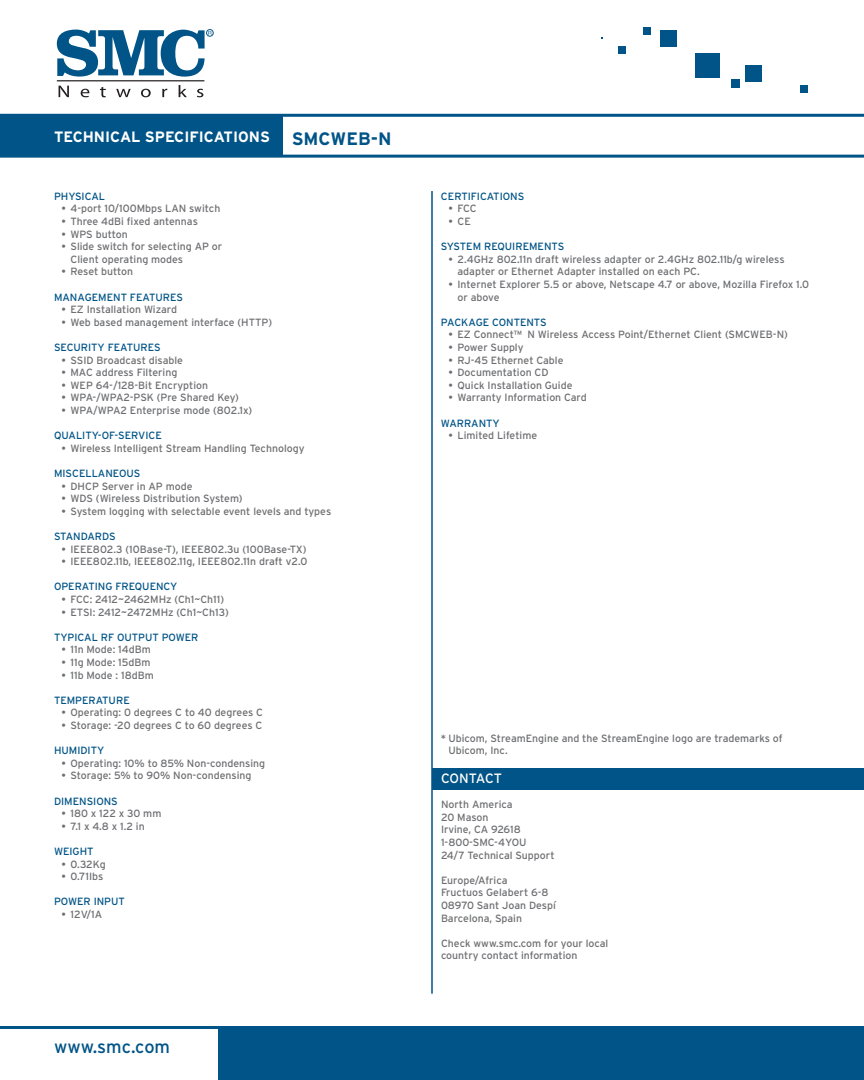
<style>
.page{position:relative;width:864px;height:1080px;background:#fff}
.page>*{position:absolute;margin:0;border:0;box-sizing:border-box;transform-origin:0 0}
.t1{font:18px "Interstate";color:#005487}
.t2{font:700 15px "Interstate";color:#fff}
.t3{font:13.5px "Interstate";letter-spacing:-.02em;color:#fff}
.t4{font:10.5px/12.6px "Interstate";color:#6d6e71}
.t5{font:10.5px "Interstate";color:#005487}
.s1{font-size:18px;color:#005487}
</style>
<div class="page">
<div style="left:432px;top:768px;width:432px;height:22px;background:#005487"></div>
<svg style="left:57px;top:30px;width:155px;height:47px"></svg>
<div style="left:206px;top:29px;width:8px;height:8px;border:1px solid #005487;border-radius:50%"></div>
<hr style="left:57px;top:80px;width:147px;height:1px;background:#231f20">
<svg style="left:59px;top:86px;width:10px;height:11px"></svg>
<svg style="left:81px;top:89px;width:8px;height:8px"></svg>
<svg style="left:100px;top:87px;width:6px;height:10px"></svg>
<svg style="left:116px;top:89px;width:15px;height:8px"></svg>
<svg style="left:141px;top:89px;width:10px;height:8px"></svg>
<svg style="left:162px;top:89px;width:5px;height:8px"></svg>
<svg style="left:179px;top:85px;width:8px;height:12px"></svg>
<svg style="left:197px;top:89px;width:6px;height:8px"></svg>
<div style="left:0;top:114px;width:282px;height:42px;background:#005487"></div>
<hr style="left:0;top:114px;width:864px;height:3px;background:#005487">
<hr style="left:0;top:155px;width:864px;height:3px;background:#005487">
<hr style="left:431px;top:191px;width:2px;height:803px;background:#005487">
<div style="left:219px;top:1026px;width:645px;height:54px;background:#005487"></div>
<hr style="left:0;top:1026px;width:864px;height:3px;background:#005487">
<div style="left:695px;top:54px;width:25px;height:24px;background:#005487"></div>
<div style="left:732px;top:80px;width:8px;height:8px;background:#005487"></div>
<div style="left:745px;top:65px;width:17px;height:16px;background:#005487"></div>
<div style="left:800px;top:85px;width:8px;height:8px;background:#005487"></div>
<div style="left:660px;top:30px;width:17px;height:16px;background:#005487"></div>
<div style="left:618px;top:47px;width:7px;height:7px;background:#005487"></div>
<div style="left:643px;top:27px;width:8px;height:8px;background:#005487"></div>
<h2 class="t2" style="left:54px;top:131px;width:339px">TECHNICAL SPECIFICATIONS <span class="s1">SMCWEB-N</span></h2>
<p class="t5" style="left:54px;top:192px;width:53px">PHYSICAL</p>
<p class="t4" style="left:62px;top:204px;width:160px">• 4-port 10/100Mbps LAN switch</p>
<p class="t4" style="left:62px;top:216px;width:138px">• Three 4dBi fixed antennas</p>
<p class="t4" style="left:62px;top:229px;width:68px">• WPS button</p>
<p class="t4" style="left:70px;top:241px;width:153px;text-indent:-9px">• Slide switch for selecting AP or<br>Client operating modes</p>
<p class="t4" style="left:62px;top:267px;width:73px">• Reset button</p>
<p class="t5" style="left:54px;top:293px;width:130px">MANAGEMENT FEATURES</p>
<p class="t4" style="left:62px;top:304px;width:117px">• EZ Installation Wizard</p>
<p class="t4" style="left:62px;top:317px;width:212px">• Web based management interface (HTTP)</p>
<p class="t5" style="left:54px;top:343px;width:108px">SECURITY FEATURES</p>
<p class="t4" style="left:62px;top:355px;width:123px">• SSID Broadcast disable</p>
<p class="t4" style="left:62px;top:367px;width:117px">• MAC address Filtering</p>
<p class="t4" style="left:62px;top:380px;width:148px">• WEP 64-/128-Bit Encryption</p>
<p class="t4" style="left:62px;top:393px;width:179px">• WPA-/WPA2-PSK (Pre Shared Key)</p>
<p class="t4" style="left:62px;top:405px;width:192px">• WPA/WPA2 Enterprise mode (802.1x)</p>
<p class="t5" style="left:54px;top:432px;width:109px">QUALITY-OF-SERVICE</p>
<p class="t4" style="left:62px;top:443px;width:245px">• Wireless Intelligent Stream Handling Technology</p>
<p class="t5" style="left:54px;top:469px;width:88px">MISCELLANEOUS</p>
<p class="t4" style="left:62px;top:481px;width:133px">• DHCP Server in AP mode</p>
<p class="t4" style="left:62px;top:493px;width:183px">• WDS (Wireless Distribution System)</p>
<p class="t4" style="left:62px;top:506px;width:271px">• System logging with selectable event levels and types</p>
<p class="t5" style="left:54px;top:532px;width:63px">STANDARDS</p>
<p class="t4" style="left:62px;top:544px;width:246px">• IEEE802.3 (10Base-T), IEEE802.3u (100Base-TX)</p>
<p class="t4" style="left:62px;top:556px;width:247px">• IEEE802.11b, IEEE802.11g, IEEE802.11n draft v2.0</p>
<p class="t5" style="left:54px;top:583px;width:125px">OPERATING FREQUENCY</p>
<p class="t4" style="left:62px;top:594px;width:164px">• FCC: 2412~2462MHz (Ch1~Ch11)</p>
<p class="t4" style="left:62px;top:607px;width:169px">• ETSI: 2412~2472MHz (Ch1~Ch13)</p>
<p class="t5" style="left:54px;top:633px;width:146px">TYPICAL RF OUTPUT POWER</p>
<p class="t4" style="left:62px;top:645px;width:91px">• 11n Mode: 14dBm</p>
<p class="t4" style="left:62px;top:657px;width:91px">• 11g Mode: 15dBm</p>
<p class="t4" style="left:62px;top:670px;width:94px">• 11b Mode : 18dBm</p>
<p class="t5" style="left:54px;top:696px;width:77px">TEMPERATURE</p>
<p class="t4" style="left:62px;top:708px;width:203px">• Operating: 0 degrees C to 40 degrees C</p>
<p class="t4" style="left:62px;top:720px;width:202px">• Storage: -20 degrees C to 60 degrees C</p>
<p class="t5" style="left:54px;top:747px;width:52px">HUMIDITY</p>
<p class="t4" style="left:62px;top:758px;width:205px">• Operating: 10% to 85% Non-condensing</p>
<p class="t4" style="left:62px;top:771px;width:191px">• Storage: 5% to 90% Non-condensing</p>
<p class="t5" style="left:54px;top:797px;width:65px">DIMENSIONS</p>
<p class="t4" style="left:62px;top:808px;width:101px">• 180 x 122 x 30 mm</p>
<p class="t4" style="left:62px;top:821px;width:85px">• 7.1 x 4.8 x 1.2 in</p>
<p class="t5" style="left:54px;top:847px;width:41px">WEIGHT</p>
<p class="t4" style="left:62px;top:859px;width:46px">• 0.32Kg</p>
<p class="t4" style="left:62px;top:871px;width:43px">• 0.71Ibs</p>
<p class="t5" style="left:54px;top:898px;width:72px">POWER INPUT</p>
<p class="t4" style="left:62px;top:909px;width:42px">• 12V/1A</p>
<h1 class="t1" style="left:54px;top:1040px;width:118px">www.smc.com</h1>
<p class="t5" style="left:441px;top:192px;width:85px">CERTIFICATIONS</p>
<p class="t4" style="left:448px;top:204px;width:30px">• FCC</p>
<p class="t4" style="left:448px;top:216px;width:24px">• CE</p>
<p class="t5" style="left:441px;top:243px;width:125px">SYSTEM REQUIREMENTS</p>
<p class="t4" style="left:457px;top:254px;width:329px;text-indent:-9px">• 2.4GHz 802.11n draft wireless adapter or 2.4GHz 802.11b/g wireless adapter or Ethernet Adapter installed on each PC.</p>
<p class="t4" style="left:457px;top:279px;width:353px;text-indent:-9px">• Internet Explorer 5.5 or above, Netscape 4.7 or above, Mozilla Firefox 1.0 or above</p>
<p class="t5" style="left:441px;top:318px;width:107px">PACKAGE CONTENTS</p>
<p class="t4" style="left:448px;top:330px;width:341px">• EZ Connect™ N Wireless Access Point/Ethernet Client (SMCWEB-N)</p>
<p class="t4" style="left:448px;top:342px;width:77px">• Power Supply</p>
<p class="t4" style="left:448px;top:355px;width:117px">• RJ-45 Ethernet Cable</p>
<p class="t4" style="left:448px;top:367px;width:102px">• Documentation CD</p>
<p class="t4" style="left:448px;top:380px;width:126px">• Quick Installation Guide</p>
<p class="t4" style="left:448px;top:393px;width:140px">• Warranty Information Card</p>
<p class="t5" style="left:441px;top:419px;width:60px">WARRANTY</p>
<p class="t4" style="left:448px;top:430px;width:90px">• Limited Lifetime</p>
<p class="t4" style="left:448px;top:733px;width:336px;text-indent:-8px">* Ubicom, StreamEngine and the StreamEngine logo are trademarks of<br>Ubicom, Inc.</p>
<p class="t3" style="left:441px;top:773px;width:62px">CONTACT</p>
<p class="t4" style="left:441px;top:799px;width:115px">North America<br>20 Mason<br>Irvine, CA 92618<br>1-800-SMC-4YOU<br>24/7 Technical Support</p>
<p class="t4" style="left:441px;top:875px;width:116px">Europe/Africa<br>Fructuos Gelabert 6-8<br>08970 Sant Joan Despí<br>Barcelona, Spain</p>
<p class="t4" style="left:441px;top:938px;width:169px">Check www.smc.com for your local country contact information</p>
</div>
